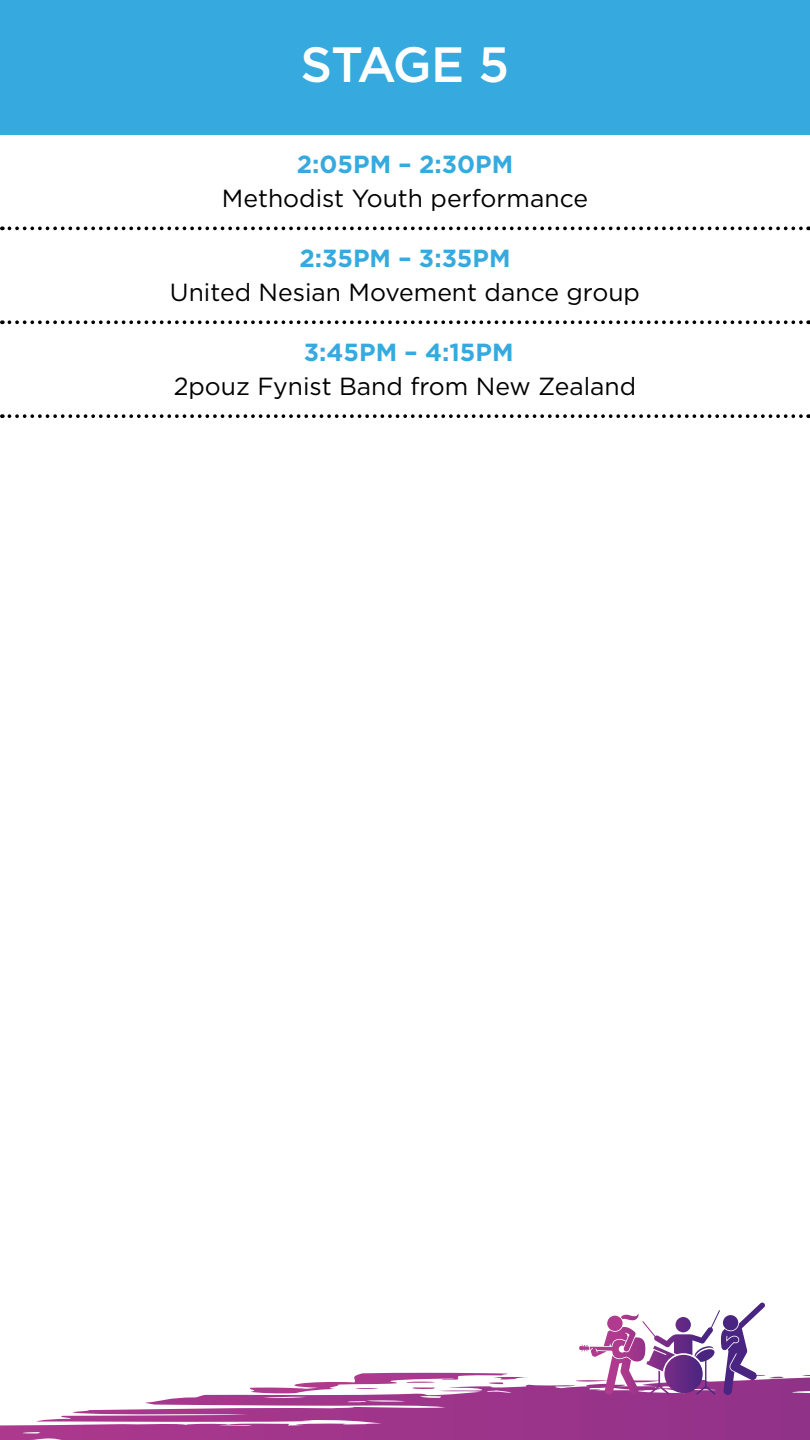
<style>
.page{position:relative;width:810px;height:1440px;background:#fff}
.page>*{position:absolute;margin:0;border:0;box-sizing:border-box;transform-origin:0 0}
.t1{font:500 49.5px "Gotham";letter-spacing:-.045em;color:#fff}
.Event_Text{font:24.75px "Gotham";color:#000}
.Time_Text{font:700 24.75px "Gotham";color:#36aadf}
</style>
<div class="page">
<div style="left:0;top:0;width:810px;height:135px;background:#36aadf"></div>
<svg style="left:9px;top:226px;width:800px;height:4px"></svg>
<svg style="left:9px;top:320px;width:800px;height:4px"></svg>
<svg style="left:9px;top:414px;width:800px;height:4px"></svg>
<svg style="left:0;top:1375px;width:810px;height:65px"></svg>
<svg style="left:247px;top:1373px;width:282px;height:21px"></svg>
<svg style="left:575px;top:1303px;width:212px;height:92px"></svg>
<p class="t1" style="left:301px;top:32px;width:210px">STAGE 5</p>
<p class="Time_Text" style="left:297px;top:148px;width:218px">2:05PM – 2:30PM</p>
<p class="Event_Text" style="left:222px;top:182px;width:368px">Methodist Youth performance</p>
<p class="Time_Text" style="left:299px;top:242px;width:213px">2:35PM – 3:35PM</p>
<p class="Event_Text" style="left:170px;top:276px;width:472px">United Nesian Movement dance group</p>
<p class="Time_Text" style="left:304px;top:335px;width:211px">3:45PM – 4:15PM</p>
<p class="Event_Text" style="left:174px;top:370px;width:464px">2pouz Fynist Band from New Zealand</p>
</div>
